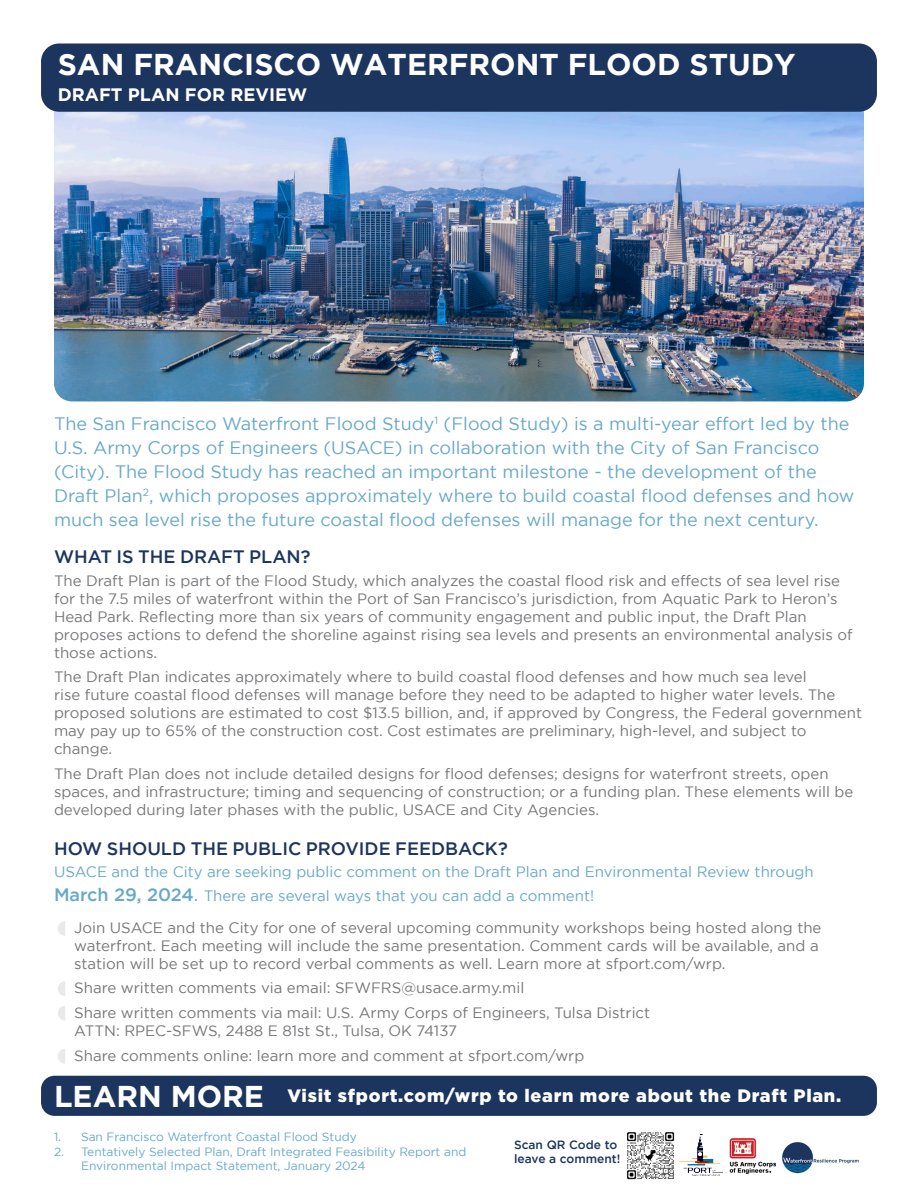
<style>
.page{position:relative;width:918px;height:1188px;background:#fff}
.page>*{position:absolute;margin:0;border:0;box-sizing:border-box;transform-origin:0 0}
.TITLE-_REACH_NAME{font:700 30px "Gotham";color:#fff}
.Body_header-_1_page{font:18px/24px "Gotham";color:#66a9c9}
.Section_Header-_1_pager{font:500 18px "Gotham";color:#1c355e}
.Body_header-_1_page-2{font:900 18px "Gotham";letter-spacing:.04em;color:#fff}
.TITLE-_REACH_NAME-2{font:700 18px "Gotham";color:#fff}
.Body_Text-_1_page{font:15px/18px "Gotham";color:#757679}
.Body_header-_1_page-3{font:15px/24px "Gotham";color:#66a9c9}
.Body_header-_1_page-4{font:12px "Gotham";color:#66a9c9}
.t1{font:500 12px/14.4px "Gotham";color:#1c355e}
.t2{font:italic 700 9px "Gotham";color:#1c355e}
.t3{font:500 8.25px "Gotham";color:#1c355e}
.s1{font-weight:500;font-size:18px}
.s2{font-size:18px}
</style>
<div class="page">
<img style="left:54px;top:111px;width:810px;height:290px">
<div style="left:41px;top:43px;width:836px;height:69px;background:#1c355e;border-radius:18px"></div>
<svg style="left:58px;top:921px;width:7px;height:15px"></svg>
<svg style="left:58px;top:981px;width:7px;height:15px"></svg>
<svg style="left:58px;top:1049px;width:7px;height:15px"></svg>
<svg style="left:58px;top:1006px;width:7px;height:15px"></svg>
<img style="left:680px;top:1134px;width:42px;height:41px">
<img style="left:730px;top:1138px;width:46px;height:36px">
<img style="left:782px;top:1142px;width:77px;height:32px">
<img style="left:627px;top:1132px;width:48px;height:48px">
<div style="left:41px;top:1076px;width:836px;height:40px;background:#1c355e;border-radius:14px"></div>
<p class="TITLE-_REACH_NAME" style="left:58px;top:47px;width:740px">SAN FRANCISCO WATERFRONT FLOOD STUDY</p>
<p class="TITLE-_REACH_NAME-2" style="left:58px;top:84px;width:251px">DRAFT PLAN FOR REVIEW</p>
<p class="Body_header-_1_page" style="left:54px;top:411px;width:802px">The San Francisco Waterfront Flood Study<sup>1</sup> (Flood Study) is a multi-year effort led by the U.S. Army Corps of Engineers (USACE) in collaboration with the City of San Francisco (City). The Flood Study has reached an important milestone - the development of the Draft Plan<sup>2</sup>, which proposes approximately where to build coastal flood defenses and how much sea level rise the future coastal flood defenses will manage for the next century.</p>
<p class="Section_Header-_1_pager" style="left:54px;top:546px;width:258px">WHAT IS THE DRAFT PLAN?</p>
<p class="Body_Text-_1_page" style="left:54px;top:571px;width:800px">The Draft Plan is part of the Flood Study, which analyzes the coastal flood risk and effects of sea level rise for the 7.5 miles of waterfront within the Port of San Francisco’s jurisdiction, from Aquatic Park to Heron’s Head Park. Reflecting more than six years of community engagement and public input, the Draft Plan proposes actions to defend the shoreline against rising sea levels and presents an environmental analysis of those actions.</p>
<p class="Body_Text-_1_page" style="left:54px;top:668px;width:810px">The Draft Plan indicates approximately where to build coastal flood defenses and how much sea level<br>rise future coastal flood defenses will manage before they need to be adapted to higher water levels. The proposed solutions are estimated to cost $13.5 billion, and, if approved by Congress, the Federal government may pay up to 65% of the construction cost. Cost estimates are preliminary, high-level, and subject to change.</p>
<p class="Body_Text-_1_page" style="left:54px;top:765px;width:801px">The Draft Plan does not include detailed designs for flood defenses; designs for waterfront streets, open spaces, and infrastructure; timing and sequencing of construction; or a funding plan. These elements will be developed during later phases with the public, USACE and City Agencies.</p>
<p class="Section_Header-_1_pager" style="left:54px;top:839px;width:455px">HOW SHOULD THE PUBLIC PROVIDE FEEDBACK?</p>
<p class="Body_header-_1_page-3" style="left:54px;top:860px;width:761px">USACE and the City are seeking public comment on the Draft Plan and Environmental Review through<br><span class="s1">March 29, 2024</span><span class="s2">.</span> There are several ways that you can add a comment!</p>
<p class="Body_Text-_1_page" style="left:74px;top:918px;width:749px">Join USACE and the City for one of several upcoming community workshops being hosted along the waterfront. Each meeting will include the same presentation. Comment cards will be available, and a station will be set up to record verbal comments as well. Learn more at sfport.com/wrp.</p>
<p class="Body_Text-_1_page" style="left:74px;top:979px;width:452px">Share written comments via email: SFWFRS@usace.army.mil</p>
<p class="Body_Text-_1_page" style="left:74px;top:1004px;width:578px">Share written comments via mail: U.S. Army Corps of Engineers, Tulsa District<br>ATTN: RPEC-SFWS, 2488 E 81st St., Tulsa, OK 74137</p>
<p class="Body_Text-_1_page" style="left:74px;top:1046px;width:512px">Share comments online: learn more and comment at sfport.com/wrp</p>
<p class="TITLE-_REACH_NAME" style="left:54px;top:1079px;width:212px">LEARN MORE</p>
<p class="Body_header-_1_page-2" style="left:287px;top:1086px;width:555px">Visit sfport.com/wrp to learn more about the Draft Plan.</p>
<p class="Body_header-_1_page-4" style="left:54px;top:1130px;width:304px">1. San Francisco Waterfront Coastal Flood Study</p>
<p class="Body_header-_1_page-4" style="left:54px;top:1145px;width:414px">2. Tentatively Selected Plan, Draft Integrated Feasibility Report and</p>
<p class="Body_header-_1_page-4" style="left:81px;top:1159px;width:286px">Environmental Impact Statement, January 2024</p>
<p class="t1" style="left:514px;top:1137px;width:108px">Scan QR Code to leave a comment!</p>
<p class="t2" style="left:481px;top:1141px;width:129px">Use QR Code for Storymaps</p>
<p class="t3" style="left:481px;top:1154px;width:126px">Usar código qr para storymap</p>
</div>
